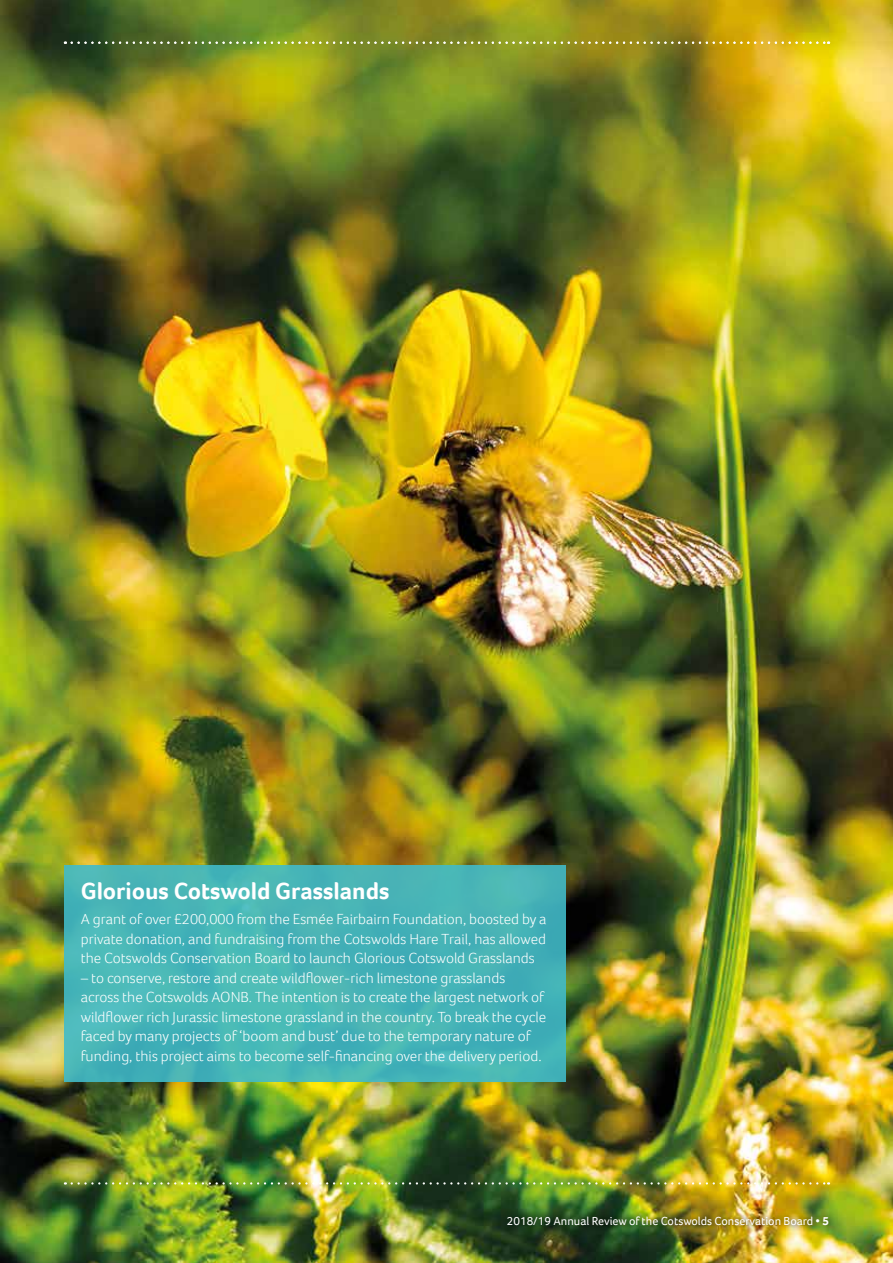
<style>
.page{position:relative;width:893px;height:1263px;background:#fff}
.page>*{position:absolute;margin:0;border:0;box-sizing:border-box;transform-origin:0 0}
.t1{font:700 24px "Foco";color:#fff}
.t2{font:300 15px/19.5px "Foco";color:#fff;text-align:justify}
.t3{font:12px "Foco";color:#fff}
.s1{font-weight:700}
</style>
<div class="page">
<img style="left:0;top:0;width:893px;height:1263px">
<img style="left:72px;top:1182px;width:757px;height:2px">
<div style="left:502px;top:1210px;width:334px;height:22px;background:#000;opacity:.9"></div>
<svg style="left:72px;top:42px;width:757px;height:2px"></svg>
<div style="left:64px;top:865px;width:502px;height:217px;background:#47b5b7"></div>
<h1 class="t1" style="left:81px;top:875px;width:310px">Glorious Cotswold Grasslands</h1>
<p class="t2" style="left:81px;top:909px;width:467px">A grant of over £200,000 from the Esmée Fairbairn Foundation, boosted by a private donation, and fundraising from the Cotswolds Hare Trail, has allowed the Cotswolds Conservation Board to launch Glorious Cotswold Grasslands</p>
<p class="t2" style="left:81px;top:968px;width:467px;text-align:left">– to conserve, restore and create wildflower-rich limestone grasslands across the Cotswolds AONB. The intention is to create the largest network of wildflower rich Jurassic limestone grassland in the country. To break the cycle faced by many projects of ‘boom and bust’ due to the temporary nature of funding, this project aims to become self-financing over the delivery period.</p>
<p class="t3" style="left:507px;top:1213px;width:324px">2018/19 Annual Review of the Cotswolds Conservation Board • <span class="s1">5</span></p>
</div>
